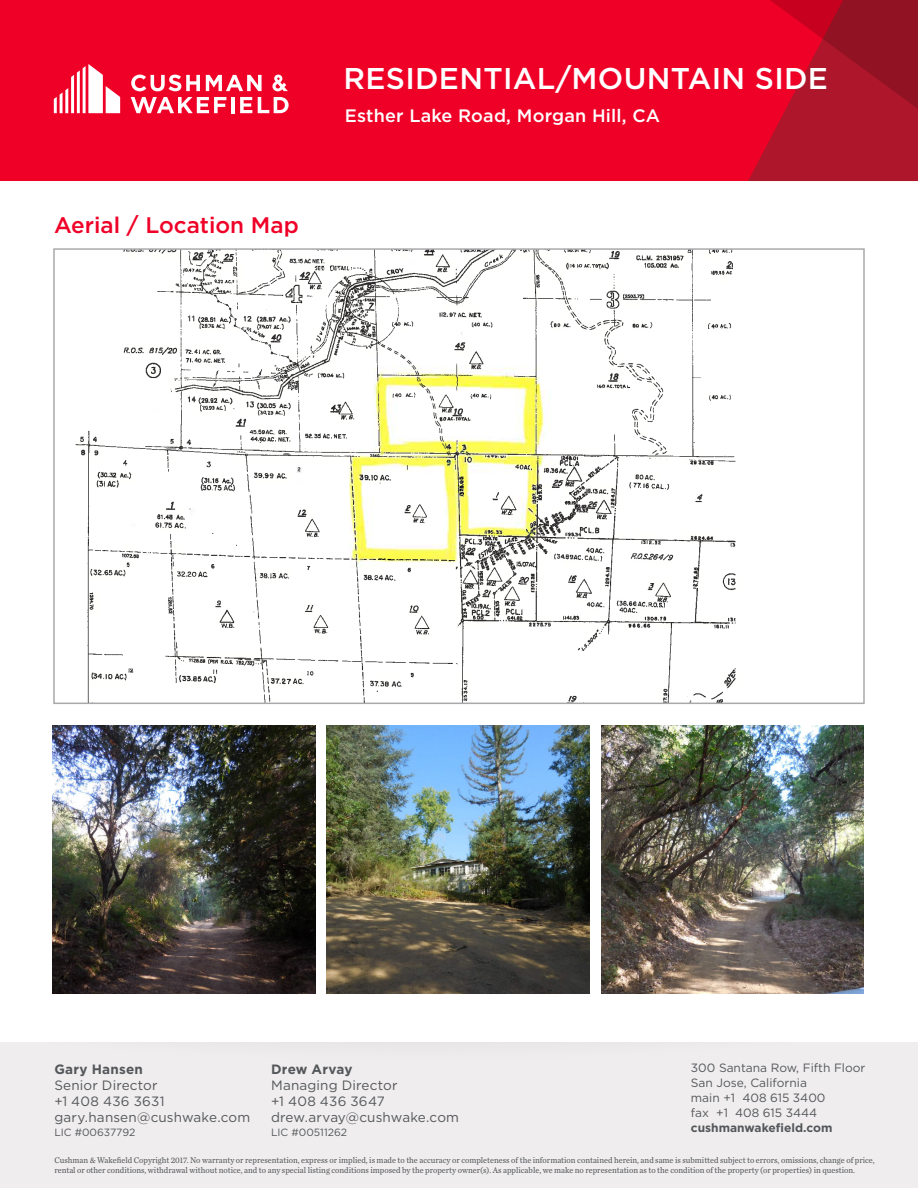
<style>
.page{position:relative;width:918px;height:1188px;background:#fff}
.page>*{position:absolute;margin:0;border:0;box-sizing:border-box;transform-origin:0 0}
.t1{font:500 30px "Gotham";letter-spacing:.01em;color:#fff}
.Section_Head_-_red{font:500 22.5px "Gotham";color:#ef0027}
.t2{font:500 18px "Gotham";letter-spacing:.01em;color:#fff}
.t3{font:13.5px/16.2px "Gotham";letter-spacing:.015em;color:#54575a}
.t4{font:700 13.5px "Gotham";letter-spacing:.02em;color:#54575a}
.t5{font:12px/15px "Gotham";color:#54575a}
.t6{font:700 12px "Gotham";color:#54575a}
.t7{font:10.5px "Gotham";color:#54575a}
.t8{font:8.7px/10.4px "Chronicle Text G2";color:#54575a;scale:.95 1}
</style>
<div class="page">
<div style="left:0;top:0;width:918px;height:181px;background:#ef0027"></div>
<svg style="left:748px;top:0;width:170px;height:181px"></svg>
<svg style="left:54px;top:64px;width:66px;height:49px"></svg>
<hr style="left:231px;top:97px;width:4px;height:16px;background:#fff">
<svg style="left:240px;top:97px;width:12px;height:16px"></svg>
<svg style="left:258px;top:97px;width:31px;height:16px"></svg>
<svg style="left:131px;top:75px;width:69px;height:16px"></svg>
<svg style="left:206px;top:75px;width:56px;height:16px"></svg>
<svg style="left:131px;top:97px;width:95px;height:16px"></svg>
<svg style="left:272px;top:75px;width:16px;height:16px"></svg>
<img style="left:75px;top:251px;width:661px;height:450px">
<img style="left:529px;top:452px;width:12px;height:15px">
<img style="left:525px;top:526px;width:11px;height:15px">
<img style="left:483px;top:526px;width:21px;height:12px">
<img style="left:459px;top:440px;width:11px;height:15px">
<img style="left:456px;top:476px;width:9px;height:23px">
<svg style="left:445px;top:458px;width:8px;height:12px"></svg>
<img style="left:440px;top:440px;width:13px;height:15px">
<img style="left:415px;top:372px;width:59px;height:18px">
<img style="left:378px;top:556px;width:18px;height:6px">
<img style="left:376px;top:408px;width:6px;height:26px">
<svg style="left:683px;top:692px;width:11px;height:9px"></svg>
<svg style="left:405px;top:464px;width:8px;height:9px"></svg>
<img style="left:396px;top:556px;width:60px;height:9px">
<img style="left:376px;top:393px;width:6px;height:15px">
<img style="left:247px;top:494px;width:6px;height:20px">
<img style="left:187px;top:313px;width:9px;height:20px">
<div style="left:53px;top:248px;width:812px;height:456px;border:2px solid #a9a8aa"></div>
<img style="left:52px;top:726px;width:263px;height:268px">
<img style="left:327px;top:726px;width:263px;height:268px">
<img style="left:601px;top:726px;width:263px;height:268px">
<p class="Section_Head_-_red" style="left:54px;top:210px;width:246px">Aerial / Location Map</p>
<h1 class="t1" style="left:344px;top:58px;width:486px">RESIDENTIAL/MOUNTAIN SIDE</h1>
<h3 class="t2" style="left:345px;top:103px;width:317px">Esther Lake Road, Morgan Hill, CA</h3>
<h3 class="t5" style="left:691px;top:1060px;width:176px">300 Santana Row, Fifth Floor<br>San Jose, California<br>main +1 408 615 3400<br>fax +1 408 615 3444</h3>
<h3 class="t6" style="left:691px;top:1120px;width:143px">cushmanwakefield.com</h3>
<p class="t8" style="left:54px;top:1154px;width:865px">Cushman &amp; Wakefield Copyright 2017. No warranty or representation, express or implied, is made to the accuracy or completeness of the information contained herein, and same is submitted subject to errors, omissions, change of price, rental or other conditions, withdrawal without notice, and to any special listing conditions imposed by the property owner(s). As applicable, we make no representation as to the condition of the property (or properties) in question.</p>
<h3 class="t4" style="left:54px;top:1060px;width:90px">Gary Hansen</h3>
<h3 class="t3" style="left:54px;top:1077px;width:197px">Senior Director<br>+1 408 436 3631 gary.hansen@cushwake.com</h3>
<p class="t7" style="left:54px;top:1125px;width:83px">LIC #00637792</p>
<h3 class="t4" style="left:271px;top:1060px;width:83px">Drew Arvay</h3>
<h3 class="t3" style="left:271px;top:1077px;width:189px">Managing Director<br>+1 408 436 3647 drew.arvay@cushwake.com</h3>
<p class="t7" style="left:271px;top:1125px;width:78px">LIC #00511262</p>
</div>
